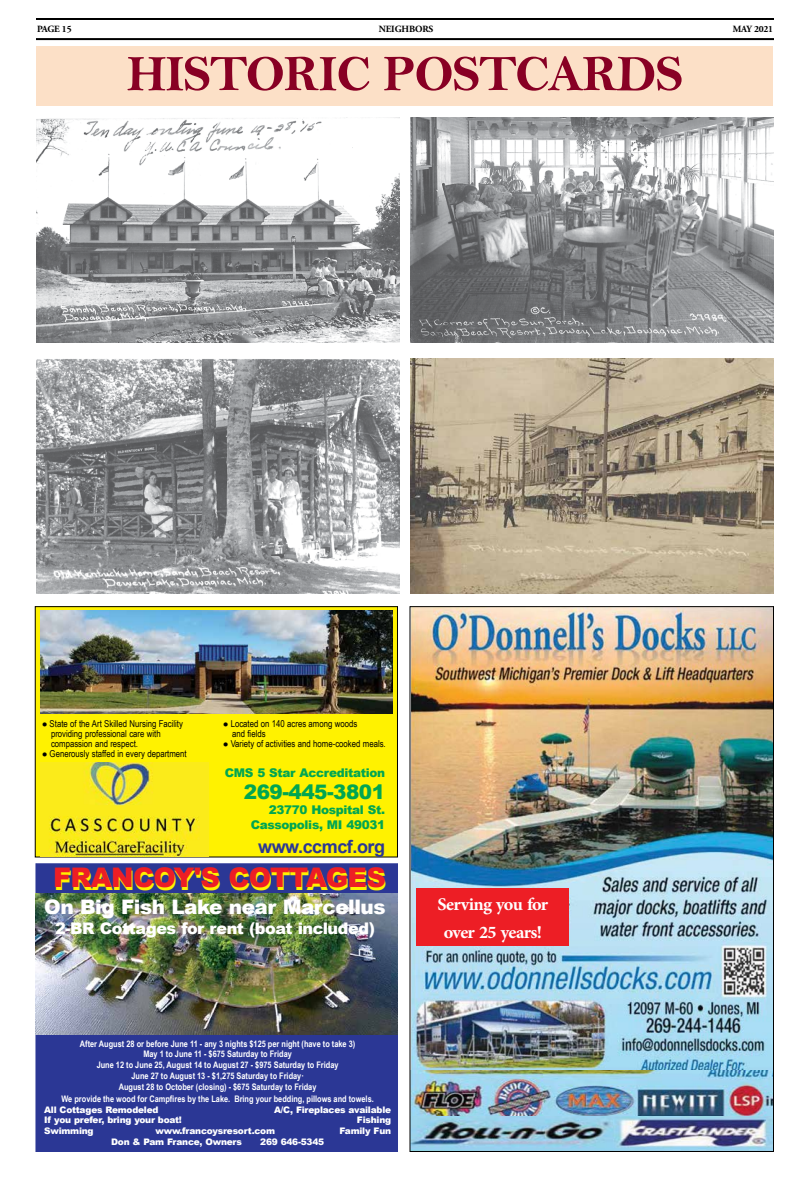
<style>
.page{position:relative;width:810px;height:1188px;background:#fff}
.page>*{position:absolute;margin:0;border:0;box-sizing:border-box;transform-origin:0 0}
.t1{font:51px "Bell MT Bold";letter-spacing:-.025em;color:#880024}
.t2{font:900 27px "Arial";letter-spacing:-.025em;color:#fff200}
.t3{font:700 25px/28px "Adobe Arabic";letter-spacing:-.025em;color:#fff}
.t4{font:900 20px "Arial";letter-spacing:-.025em;color:#fff}
.t5{font:900 20px "Arial";letter-spacing:-.025em;color:#00a651}
.t6{font:700 18px "Arial";letter-spacing:-.025em;color:#2b3795}
.t7{font:900 16px "Arial";letter-spacing:-.025em;color:#fff}
.t8{font:900 12px/15px "Arial";letter-spacing:-.025em;color:#00a651;text-align:right}
.t9{font:9.5px/10px "Arial Narrow";color:#000}
.t10{font:700 9.5px "Adobe Garamond Pro";letter-spacing:-.01em;color:#000}
.t11{font:700 9px/10.8px "Arial Narrow";color:#fff;text-align:center}
.t12{font:900 9px "Arial";letter-spacing:-.025em;color:#fff}
</style>
<div class="page">
<hr style="left:36px;top:38px;width:738px;height:2px;background:#000">
<hr style="left:36px;top:18px;width:738px;height:2px;background:#000">
<div style="left:36px;top:46px;width:738px;height:59px;background:#fce0c7"></div>
<img style="left:412px;top:608px;width:360px;height:463px">
<div style="left:417px;top:888px;width:152px;height:58px;background:#ed1e25"></div>
<img style="left:412px;top:1071px;width:360px;height:46px">
<img style="left:412px;top:1117px;width:360px;height:33px">
<div style="left:36px;top:864px;width:362px;height:288px;background:#2b3795"></div>
<img style="left:35px;top:894px;width:363px;height:140px">
<div style="left:35px;top:607px;width:362px;height:250px;background:#fff200"></div>
<div style="left:35px;top:606px;width:363px;height:252px;border:1px solid #000"></div>
<img style="left:41px;top:610px;width:352px;height:104px">
<img style="left:41px;top:763px;width:168px;height:93px">
<img style="left:37px;top:118px;width:363px;height:225px">
<img style="left:410px;top:118px;width:363px;height:224px">
<img style="left:37px;top:359px;width:363px;height:235px">
<img style="left:410px;top:358px;width:363px;height:236px">
<p class="t10" style="left:37px;top:24px;width:36px">PAGE 15</p>
<p class="t10" style="left:379px;top:24px;width:56px">NEIGHBORS</p>
<p class="t10" style="left:733px;top:24px;width:42px">MAY 2021</p>
<h1 class="t1" style="left:127px;top:43px;width:558px">HISTORIC POSTCARDS</h1>
<p class="t9" style="left:51px;top:719px;width:133px;text-indent:-9px">● State of the Art Skilled Nursing Facility providing professional care with compassion and respect.</p>
<p class="t9" style="left:42px;top:749px;width:146px">● Generously staffed in every department</p>
<p class="t9" style="left:232px;top:719px;width:127px;text-indent:-9px">● Located on 140 acres among woods and fields</p>
<p class="t9" style="left:223px;top:739px;width:164px">● Variety of activities and home-cooked meals.</p>
<h3 class="t8" style="left:225px;top:765px;width:162px">CMS 5 Star Accreditation</h3>
<h3 class="t5" style="left:244px;top:778px;width:143px">269-445-3801</h3>
<h3 class="t8" style="left:251px;top:802px;width:136px">23770 Hospital St.<br>Cassopolis, MI 49031</h3>
<h3 class="t6" style="left:258px;top:834px;width:128px">www.ccmcf.org</h3>
<h2 class="t2" style="left:54px;top:861px;width:334px">FRANCOY'S COTTAGES</h2>
<h3 class="t4" style="left:44px;top:893px;width:343px">On Big Fish Lake near Marcellus</h3>
<h3 class="t7" style="left:55px;top:916px;width:321px">2-BR Cottages for rent (boat included)</h3>
<p class="t11" style="left:80px;top:1038px;width:277px">After August 28 or before June 11 - any 3 nights $125 per night (have to take 3)<br>May 1 to June 11 - $675 Saturday to Friday<br>June 12 to June 25, August 14 to August 27 - $975 Saturday to Friday<br>June 27 to August 13 - $1,275 Saturday to Friday·<br>August 28 to October (closing) - $675 Saturday to Friday</p>
<p class="t11" style="left:61px;top:1093px;width:314px">We provide the wood for Campfires by the Lake. Bring your bedding, pillows and towels.</p>
<p class="t12" style="left:44px;top:1103px;width:116px">All Cottages Remodeled</p>
<p class="t12" style="left:274px;top:1103px;width:119px">A/C, Fireplaces available</p>
<p class="t12" style="left:44px;top:1114px;width:139px">If you prefer, bring your boat!</p>
<p class="t12" style="left:357px;top:1114px;width:36px">Fishing</p>
<p class="t12" style="left:44px;top:1124px;width:51px">Swimming</p>
<p class="t12" style="left:155px;top:1124px;width:121px">www.francoysresort.com</p>
<p class="t12" style="left:339px;top:1124px;width:53px">Family Fun</p>
<p class="t12" style="left:111px;top:1135px;width:132px">Don &amp; Pam France, Owners</p>
<p class="t12" style="left:260px;top:1135px;width:65px">269 646-5345</p>
<h3 class="t3" style="left:437px;top:887px;width:112px">Serving you for over 25 years!</h3>
</div>
